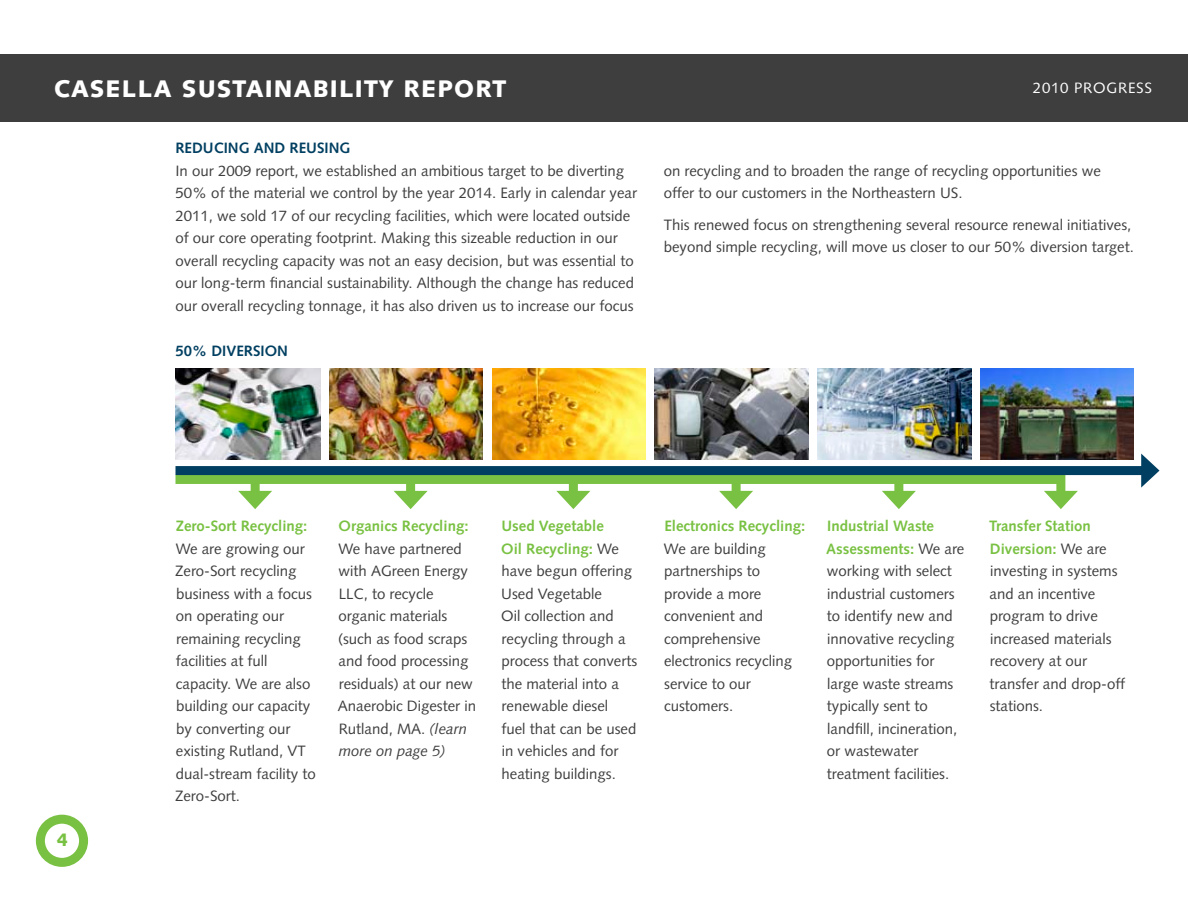
<style>
.page{position:relative;width:1188px;height:918px;background:#fff}
.page>*{position:absolute;margin:0;border:0;box-sizing:border-box;transform-origin:0 0}
.t1{font:900 24px "Syntax LT Std";letter-spacing:.05em;color:#fff}
.t2{font:900 18px "Syntax LT Std";color:#79c142}
.B{font:15px/22.5px "Syntax LT Std";color:#3e3e3f}
.t3{font:700 15px "Syntax LT Std";color:#003f61}
.t4{font:15px "Syntax LT Std";letter-spacing:.05em;color:#fff}
.s1{font-weight:700;color:#79c142}
.s2{font-style:italic}
</style>
<div class="page">
<div style="left:0;top:54px;width:1188px;height:68px;background:#3e3e3f"></div>
<div style="left:36px;top:815px;width:52px;height:52px;border:9px solid #79c142;border-radius:50%"></div>
<img style="left:176px;top:369px;width:144px;height:91px">
<img style="left:329px;top:369px;width:154px;height:91px">
<img style="left:492px;top:369px;width:154px;height:91px">
<img style="left:655px;top:369px;width:153px;height:91px">
<img style="left:818px;top:369px;width:153px;height:91px">
<img style="left:980px;top:369px;width:154px;height:91px">
<div style="left:176px;top:466px;width:972px;height:9px;background:#003f61"></div>
<svg style="left:1141px;top:454px;width:19px;height:34px"></svg>
<svg style="left:175px;top:470px;width:903px;height:39px"></svg>
<h1 class="t1" style="left:54px;top:74px;width:454px">CASELLA SUSTAINABILITY REPORT</h1>
<p class="t4" style="left:1033px;top:79px;width:121px">2010 PROGRESS</p>
<h2 class="t3" style="left:175px;top:139px;width:176px">REDUCING AND REUSING</h2>
<p class="B" style="left:175px;top:159px;width:463px">In our 2009 report, we established an ambitious target to be diverting 50% of the material we control by the year 2014. Early in calendar year 2011, we sold 17 of our recycling facilities, which were located outside of our core operating footprint. Making this sizeable reduction in our overall recycling capacity was not an easy decision, but was essential to our long-term financial sustainability. Although the change has reduced our overall recycling tonnage, it has also driven us to increase our focus</p>
<p class="B" style="left:664px;top:159px;width:439px">on recycling and to broaden the range of recycling opportunities we offer to our customers in the Northeastern US.</p>
<p class="B" style="left:664px;top:213px;width:472px">This renewed focus on strengthening several resource renewal initiatives, beyond simple recycling, will move us closer to our 50% diversion target.</p>
<h2 class="t3" style="left:176px;top:342px;width:114px">50% DIVERSION</h2>
<p class="t2" style="left:56px;top:830px;width:13px">4</p>
<p class="B" style="left:175px;top:515px;width:142px"><span class="s1">Zero-Sort Recycling:<br></span>We are growing our<br>Zero-Sort recycling business with a focus on operating our remaining recycling facilities at full capacity. We are also building our capacity by converting our existing Rutland, VT dual-stream facility to<br>Zero-Sort.</p>
<p class="B" style="left:338px;top:515px;width:140px"><span class="s1">Organics Recycling:<br></span>We have partnered with AGreen Energy<br>LLC, to recycle organic materials (such as food scraps and food processing residuals) at our new<br>Anaerobic Digester in<br>Rutland, MA. <span class="s2">(learn more on page 5)</span></p>
<p class="B" style="left:501px;top:515px;width:137px"><span class="s1">Used Vegetable<br>Oil Recycling:</span> We have begun offering<br>Used Vegetable<br>Oil collection and recycling through a process that converts the material into a renewable diesel<br>fuel that can be used in vehicles and for heating buildings.</p>
<p class="B" style="left:664px;top:515px;width:143px"><span class="s1">Electronics Recycling:<br></span>We are building partnerships to provide a more convenient and comprehensive electronics recycling service to our customers.</p>
<p class="B" style="left:826px;top:515px;width:140px"><span class="s1">Industrial Waste<br>Assessments:</span> We are working with select industrial customers to identify new and innovative recycling opportunities for large waste streams typically sent to landfill, incineration, or wastewater treatment facilities.</p>
<p class="B" style="left:989px;top:515px;width:138px"><span class="s1">Transfer Station<br>Diversion:</span> We are investing in systems and an incentive program to drive increased materials recovery at our transfer and drop-off stations.</p>
</div>
